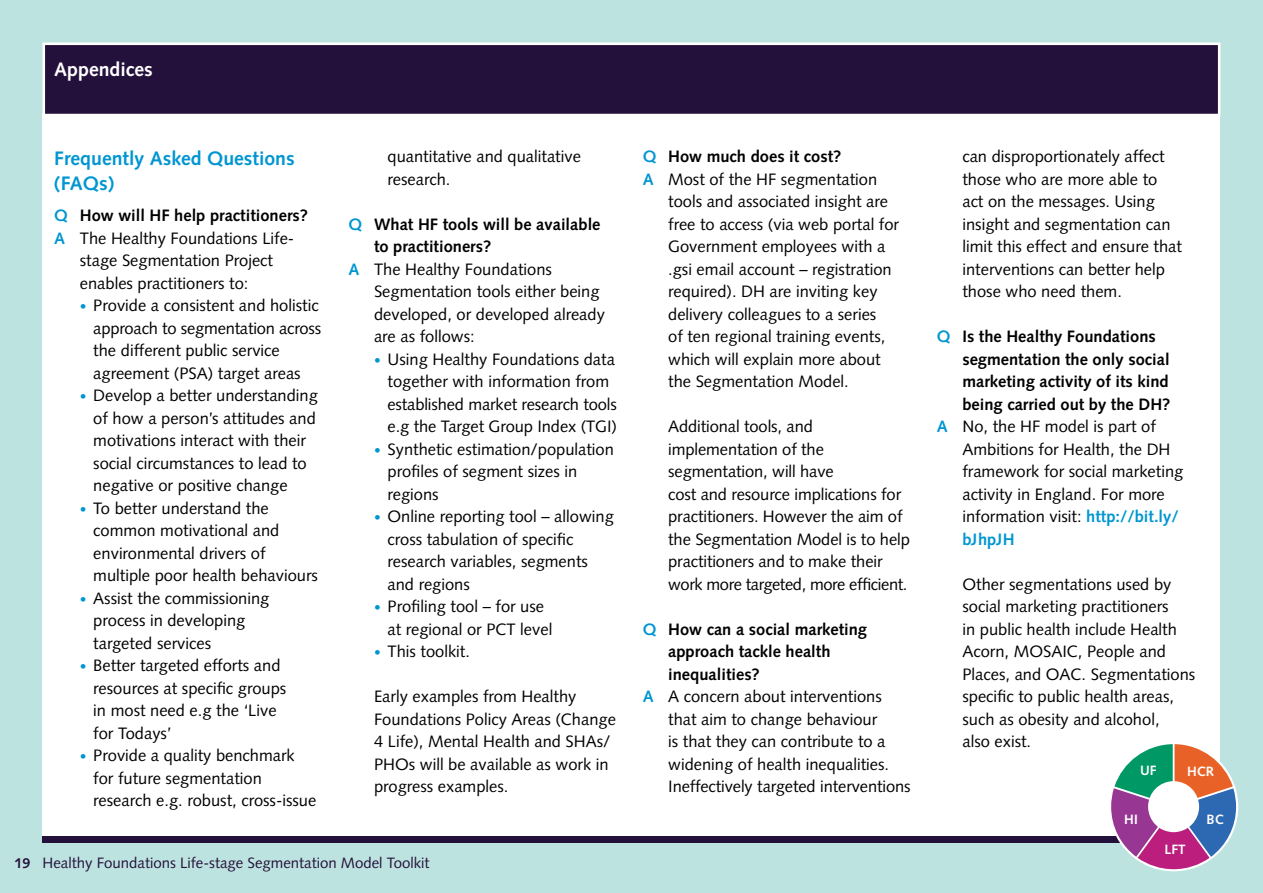
<style>
.page{position:relative;width:1263px;height:893px;background:#bde3e0}
.page>*{position:absolute;margin:0;border:0;box-sizing:border-box;transform-origin:0 0}
.t1{font:700 19.5px/25.5px "Syntax";color:#0096d1}
.t2{font:700 19.5px "Syntax";color:#fff}
.t3{font:16.5px/22.5px "Syntax";color:#000}
.t4{font:700 16.5px "Syntax";color:#000}
.t5{font:700 16.5px "Syntax";color:#0096d1}
.t6{font:15px "Syntax";color:#24113b}
.t7{font:700 14.25px "Syntax";color:#24113b}
.t8{font:700 13.5px "Syntax";color:#fff}
.s1{color:#0096d1}
.s2{font-weight:700;color:#0096d1}
.s3{font-size:13.5px;color:#0096d1}
</style>
<div class="page">
<div style="left:43px;top:114px;width:1177px;height:723px;background:#fff"></div>
<div style="left:43px;top:837px;width:1177px;height:6px;background:#24113b"></div>
<svg style="left:1111px;top:744px;width:125px;height:125px"></svg>
<div style="left:1148px;top:781px;width:51px;height:51px;background:#fff;border-radius:50%"></div>
<div style="left:43px;top:43px;width:1177px;height:73px;background:#24113b;border:3px solid #fff"></div>
<p class="t2" style="left:54px;top:58px;width:100px">Appendices</p>
<p class="t1" style="left:54px;top:145px;width:242px">Frequently Asked Questions (FAQs)</p>
<p class="t4" style="left:54px;top:206px;width:255px"><span class="s1">Q</span> How will HF help practitioners?</p>
<p class="t3" style="left:54px;top:227px;width:242px"><span class="s2">A</span> The Healthy Foundations Life-</p>
<p class="t3" style="left:80px;top:249px;width:195px">stage Segmentation Project</p>
<p class="t3" style="left:80px;top:272px;width:170px">enables practitioners to:</p>
<p class="t3" style="left:93px;top:294px;width:229px;text-indent:-13px"><span class="s3">•</span> Provide a consistent and holistic approach to segmentation across the different public service agreement (PSA) target areas</p>
<p class="t3" style="left:93px;top:384px;width:226px;text-indent:-13px"><span class="s3">•</span> Develop a better understanding of how a person’s attitudes and motivations interact with their social circumstances to lead to negative or positive change</p>
<p class="t3" style="left:93px;top:497px;width:226px;text-indent:-13px"><span class="s3">•</span> To better understand the common motivational and environmental drivers of multiple poor health behaviours</p>
<p class="t3" style="left:93px;top:587px;width:178px;text-indent:-13px"><span class="s3">•</span> Assist the commissioning process in developing targeted services</p>
<p class="t3" style="left:93px;top:654px;width:194px;text-indent:-13px"><span class="s3">•</span> Better targeted efforts and resources at specific groups in most need e.g the ‘Live for Todays’</p>
<p class="t3" style="left:93px;top:744px;width:225px;text-indent:-13px"><span class="s3">•</span> Provide a quality benchmark for future segmentation research e.g. robust, cross-issue</p>
<p class="t3" style="left:387px;top:145px;width:195px">quantitative and qualitative research.</p>
<p class="t4" style="left:348px;top:214px;width:253px"><span class="s1">Q</span> What HF tools will be available</p>
<p class="t4" style="left:374px;top:237px;width:119px">to practitioners?</p>
<p class="t3" style="left:348px;top:258px;width:205px"><span class="s2">A</span> The Healthy Foundations</p>
<p class="t3" style="left:374px;top:280px;width:227px">Segmentation tools either being</p>
<p class="t3" style="left:374px;top:303px;width:232px">developed, or developed already</p>
<p class="t3" style="left:374px;top:325px;width:102px">are as follows:</p>
<p class="t3" style="left:387px;top:348px;width:231px;text-indent:-13px"><span class="s3">•</span> Using Healthy Foundations data together with information from established market research tools e.g the Target Group Index (TGI)</p>
<p class="t3" style="left:387px;top:438px;width:228px;text-indent:-13px"><span class="s3">•</span> Synthetic estimation/population profiles of segment sizes in regions</p>
<p class="t3" style="left:387px;top:505px;width:228px;text-indent:-13px"><span class="s3">•</span> Online reporting tool – allowing cross tabulation of specific research variables, segments and regions</p>
<p class="t3" style="left:387px;top:595px;width:166px;text-indent:-13px"><span class="s3">•</span> Profiling tool – for use at regional or PCT level</p>
<p class="t3" style="left:374px;top:640px;width:97px"><span class="s3">•</span> This toolkit.</p>
<p class="t3" style="left:374px;top:685px;width:243px">Early examples from Healthy<br>Foundations Policy Areas (Change<br>4 Life), Mental Health and SHAs/<br>PHOs will be available as work in progress examples.</p>
<p class="t7" style="left:14px;top:855px;width:17px">19</p>
<p class="t6" style="left:43px;top:854px;width:389px">Healthy Foundations Life-stage Segmentation Model Toolkit</p>
<p class="t4" style="left:643px;top:147px;width:200px"><span class="s1">Q</span> How much does it cost?</p>
<p class="t3" style="left:643px;top:168px;width:236px"><span class="s2">A</span> Most of the HF segmentation</p>
<p class="t3" style="left:668px;top:190px;width:221px">tools and associated insight are</p>
<p class="t3" style="left:668px;top:213px;width:232px">free to access (via web portal for</p>
<p class="t3" style="left:668px;top:235px;width:219px">Government employees with a</p>
<p class="t3" style="left:668px;top:258px;width:225px">.gsi email account – registration</p>
<p class="t3" style="left:668px;top:280px;width:211px">required). DH are inviting key</p>
<p class="t3" style="left:668px;top:303px;width:210px">delivery colleagues to a series</p>
<p class="t3" style="left:668px;top:325px;width:219px">of ten regional training events,</p>
<p class="t3" style="left:668px;top:348px;width:214px">which will explain more about</p>
<p class="t3" style="left:668px;top:370px;width:182px">the Segmentation Model.</p>
<p class="t3" style="left:668px;top:415px;width:243px">Additional tools, and implementation of the segmentation, will have<br>cost and resource implications for practitioners. However the aim of the Segmentation Model is to help practitioners and to make their work more targeted, more efficient.</p>
<p class="t4" style="left:643px;top:620px;width:226px"><span class="s1">Q</span> How can a social marketing</p>
<p class="t4" style="left:668px;top:642px;width:164px">approach tackle health</p>
<p class="t4" style="left:668px;top:665px;width:93px">inequalities?</p>
<p class="t3" style="left:643px;top:685px;width:241px"><span class="s2">A</span> A concern about interventions</p>
<p class="t3" style="left:668px;top:708px;width:211px">that aim to change behaviour</p>
<p class="t3" style="left:668px;top:730px;width:219px">is that they can contribute to a</p>
<p class="t3" style="left:668px;top:753px;width:222px">widening of health inequalities.</p>
<p class="t3" style="left:668px;top:775px;width:244px">Ineffectively targeted interventions</p>
<p class="t3" style="left:962px;top:145px;width:221px">can disproportionately affect those who are more able to act on the messages. Using insight and segmentation can limit this effect and ensure that interventions can better help those who need them.</p>
<p class="t4" style="left:937px;top:327px;width:220px"><span class="s1">Q</span> Is the Healthy Foundations</p>
<p class="t4" style="left:962px;top:350px;width:209px">segmentation the only social</p>
<p class="t4" style="left:962px;top:372px;width:208px">marketing activity of its kind</p>
<p class="t4" style="left:962px;top:395px;width:210px">being carried out by the DH?</p>
<p class="t3" style="left:937px;top:415px;width:220px"><span class="s2">A</span> No, the HF model is part of</p>
<p class="t3" style="left:962px;top:438px;width:210px">Ambitions for Health, the DH</p>
<p class="t3" style="left:962px;top:460px;width:222px">framework for social marketing</p>
<p class="t3" style="left:962px;top:483px;width:204px">activity in England. For more</p>
<p class="t3" style="left:962px;top:505px;width:218px">information visit: <span class="s2">http://bit.ly/</span></p>
<p class="t5" style="left:962px;top:530px;width:54px">bJhpJH</p>
<p class="t3" style="left:962px;top:573px;width:234px">Other segmentations used by social marketing practitioners<br>in public health include Health<br>Acorn, MOSAIC, People and<br>Places, and OAC. Segmentations specific to public health areas, such as obesity and alcohol,<br>also exist.</p>
<p class="t8" style="left:1140px;top:763px;width:18px">UF</p>
<p class="t8" style="left:1124px;top:811px;width:15px">HI</p>
<p class="t8" style="left:1187px;top:763px;width:28px">HCR</p>
<p class="t8" style="left:1207px;top:812px;width:19px">BC</p>
<p class="t8" style="left:1165px;top:841px;width:23px">LFT</p>
</div>
